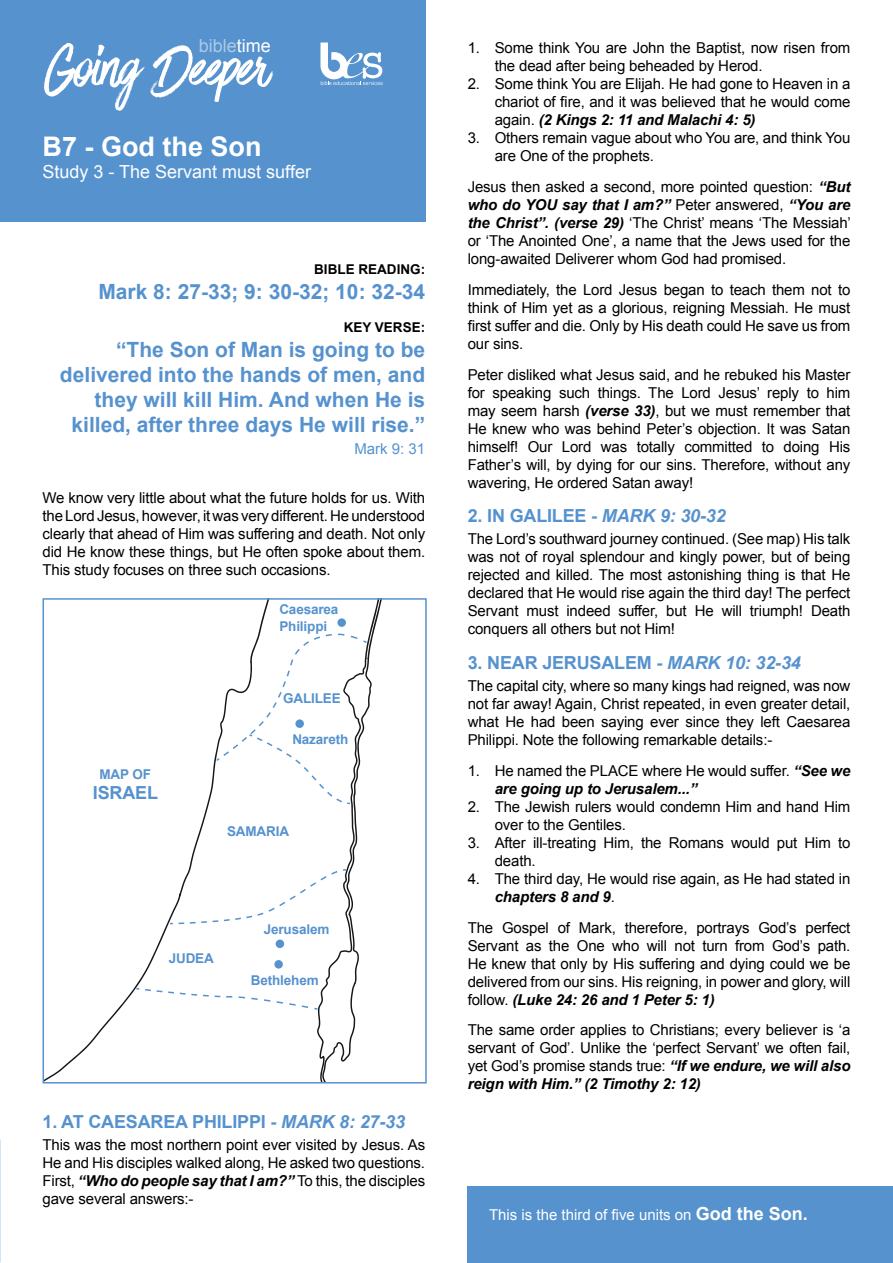
<style>
.page{position:relative;width:893px;height:1263px;background:#fff}
.page>*{position:absolute;margin:0;border:0;box-sizing:border-box;transform-origin:0 0}
.t1{font:66px "Have Heart One";letter-spacing:-.01em;color:#fff}
.t2{font:700 27px "Arial";color:#fff}
.t3{font:700 21px/25.2px "Arial";color:#5692ce;text-align:right}
.t4{font:700 18px "Arial";letter-spacing:-.01em;color:#5692ce}
.t5{font:18px "Arial";color:#fff}
.t6{font:18px "Arial";color:#abc9e6}
.t7{font:15px/18px "Arial";letter-spacing:-.01em;color:#000;text-align:justify}
.t8{font:15px "Arial";color:#fff}
.t9{font:15px "Arial";color:#5692ce}
.t10{font:700 13.5px/16.5px "Arial";letter-spacing:-.01em;color:#5692ce}
.t11{font:700 13.5px "Arial";color:#000}
.s1{color:#fff}
.s2{font-style:italic}
.s3{font-weight:700;font-style:italic}
.s4{font-weight:700;font-size:18px}
</style>
<div class="page">
<div style="left:0;top:0;width:425px;height:222px;background:#5692ce"></div>
<svg style="left:320px;top:43px;width:63px;height:42px"></svg>
<div style="left:468px;top:1186px;width:425px;height:77px;background:#5692ce"></div>
<svg style="left:43px;top:599px;width:341px;height:484px"></svg>
<div style="left:295px;top:719px;width:9px;height:9px;background:#5692ce;border-radius:50%"></div>
<div style="left:276px;top:939px;width:8px;height:9px;background:#5692ce;border-radius:50%"></div>
<div style="left:274px;top:960px;width:9px;height:8px;background:#5692ce;border-radius:50%"></div>
<div style="left:337px;top:618px;width:9px;height:9px;background:#5692ce;border-radius:50%"></div>
<p class="t6" style="left:199px;top:34px;width:74px">bible<span class="s1">time</span></p>
<h1 class="t1" style="left:45px;top:32px;width:225px">Going Deeper</h1>
<h2 class="t2" style="left:43px;top:129px;width:221px">B7 - God the Son</h2>
<p class="t5" style="left:43px;top:160px;width:270px">Study 3 - The Servant must suffer</p>
<p class="t11" style="left:314px;top:260px;width:112px">BIBLE READING:</p>
<h3 class="t3" style="left:98px;top:280px;width:328px">Mark 8: 27-33; 9: 30-32; 10: 32-34</h3>
<p class="t11" style="left:344px;top:318px;width:83px">KEY VERSE:</p>
<h3 class="t3" style="left:60px;top:337px;width:367px">“The Son of Man is going to be delivered into the hands of men, and they will kill Him. And when He is killed, after three days He will rise.”</h3>
<p class="t9" style="left:354px;top:439px;width:72px">Mark 9: 31</p>
<p class="t7" style="left:43px;top:489px;width:384px">We know very little about what the future holds for us. With the Lord Jesus, however, it was very different. He understood clearly that ahead of Him was suffering and death. Not only did He know these things, but He often spoke about them.<br>This study focuses on three such occasions.</p>
<p class="t10" style="left:279px;top:602px;width:61px">Caesarea<br>Philippi</p>
<p class="t10" style="left:283px;top:690px;width:59px">GALILEE</p>
<p class="t10" style="left:100px;top:766px;width:53px">MAP OF</p>
<p class="t4" style="left:93px;top:780px;width:67px">ISRAEL</p>
<p class="t10" style="left:292px;top:731px;width:58px">Nazareth</p>
<p class="t10" style="left:227px;top:823px;width:64px">SAMARIA</p>
<p class="t10" style="left:169px;top:951px;width:47px">JUDEA</p>
<p class="t10" style="left:264px;top:922px;width:67px">Jerusalem</p>
<p class="t10" style="left:251px;top:972px;width:69px">Bethlehem</p>
<p class="t4" style="left:43px;top:1109px;width:364px">1. AT CAESAREA PHILIPPI - <span class="s2">MARK 8: 27-33</span></p>
<p class="t7" style="left:43px;top:1136px;width:384px">This was the most northern point ever visited by Jesus. As He and His disciples walked along, He asked two questions.<br>First, <span class="s3">“Who do people say that I am?”</span> To this, the disciples gave several answers:-</p>
<p class="t7" style="left:495px;top:39px;width:357px;text-indent:-27px">1. Some think You are John the Baptist, now risen from the dead after being beheaded by Herod.</p>
<p class="t7" style="left:495px;top:75px;width:357px;text-indent:-27px">2. Some think You are Elijah. He had gone to Heaven in a chariot of fire, and it was believed that he would come again. <span class="s3">(2 Kings 2: 11 and Malachi 4: 5)</span></p>
<p class="t7" style="left:495px;top:129px;width:357px;text-indent:-27px">3. Others remain vague about who You are, and think You are One of the prophets.</p>
<p class="t7" style="left:468px;top:178px;width:385px">Jesus then asked a second, more pointed question: <span class="s3">“But who do YOU say that I am?”</span> Peter answered, <span class="s3">“You are the Christ”. (verse 29)</span> ‘The Christ’ means ‘The Messiah’ or ‘The Anointed One’, a name that the Jews used for the long-awaited Deliverer whom God had promised.</p>
<p class="t7" style="left:468px;top:281px;width:384px">Immediately, the Lord Jesus began to teach them not to think of Him yet as a glorious, reigning Messiah. He must first suffer and die. Only by His death could He save us from our sins.</p>
<p class="t7" style="left:468px;top:366px;width:384px">Peter disliked what Jesus said, and he rebuked his Master for speaking such things. The Lord Jesus’ reply to him may seem harsh <span class="s3">(verse 33)</span>, but we must remember that He knew who was behind Peter’s objection. It was Satan himself! Our Lord was totally committed to doing His Father’s will, by dying for our sins. Therefore, without any wavering, He ordered Satan away!</p>
<p class="t4" style="left:468px;top:504px;width:260px">2. IN GALILEE - <span class="s2">MARK 9: 30-32</span></p>
<p class="t7" style="left:468px;top:530px;width:384px">The Lord’s southward journey continued. (See map) His talk was not of royal splendour and kingly power, but of being rejected and killed. The most astonishing thing is that He declared that He would rise again the third day! The perfect Servant must indeed suffer, but He will triumph! Death conquers all others but not Him!</p>
<p class="t4" style="left:468px;top:650px;width:335px">3. NEAR JERUSALEM - <span class="s2">MARK 10: 32-34</span></p>
<p class="t7" style="left:468px;top:677px;width:384px">The capital city, where so many kings had reigned, was now not far away! Again, Christ repeated, in even greater detail, what He had been saying ever since they left Caesarea Philippi. Note the following remarkable details:-</p>
<p class="t7" style="left:495px;top:762px;width:357px;text-indent:-27px">1. He named the PLACE where He would suffer. <span class="s3">“See we are going up to Jerusalem...”</span></p>
<p class="t7" style="left:495px;top:798px;width:357px;text-indent:-27px">2. The Jewish rulers would condemn Him and hand Him over to the Gentiles.</p>
<p class="t7" style="left:495px;top:834px;width:357px;text-indent:-27px">3. After ill-treating Him, the Romans would put Him to death.</p>
<p class="t7" style="left:495px;top:870px;width:357px;text-indent:-27px">4. The third day, He would rise again, as He had stated in <span class="s3">chapters 8 and 9</span>.</p>
<p class="t7" style="left:468px;top:918px;width:384px">The Gospel of Mark, therefore, portrays God’s perfect Servant as the One who will not turn from God’s path.<br>He knew that only by His suffering and dying could we be delivered from our sins. His reigning, in power and glory, will follow. <span class="s3">(Luke 24: 26 and 1 Peter 5: 1)</span></p>
<p class="t7" style="left:468px;top:1021px;width:384px">The same order applies to Christians; every believer is ‘a servant of God’. Unlike the ‘perfect Servant’ we often fail, yet God’s promise stands true: <span class="s3">“If we endure, we will also reign with Him.” (2 Timothy 2: 12)</span></p>
<p class="t8" style="left:489px;top:1205px;width:320px">This is the third of five units on <span class="s4">God the Son.</span></p>
</div>
